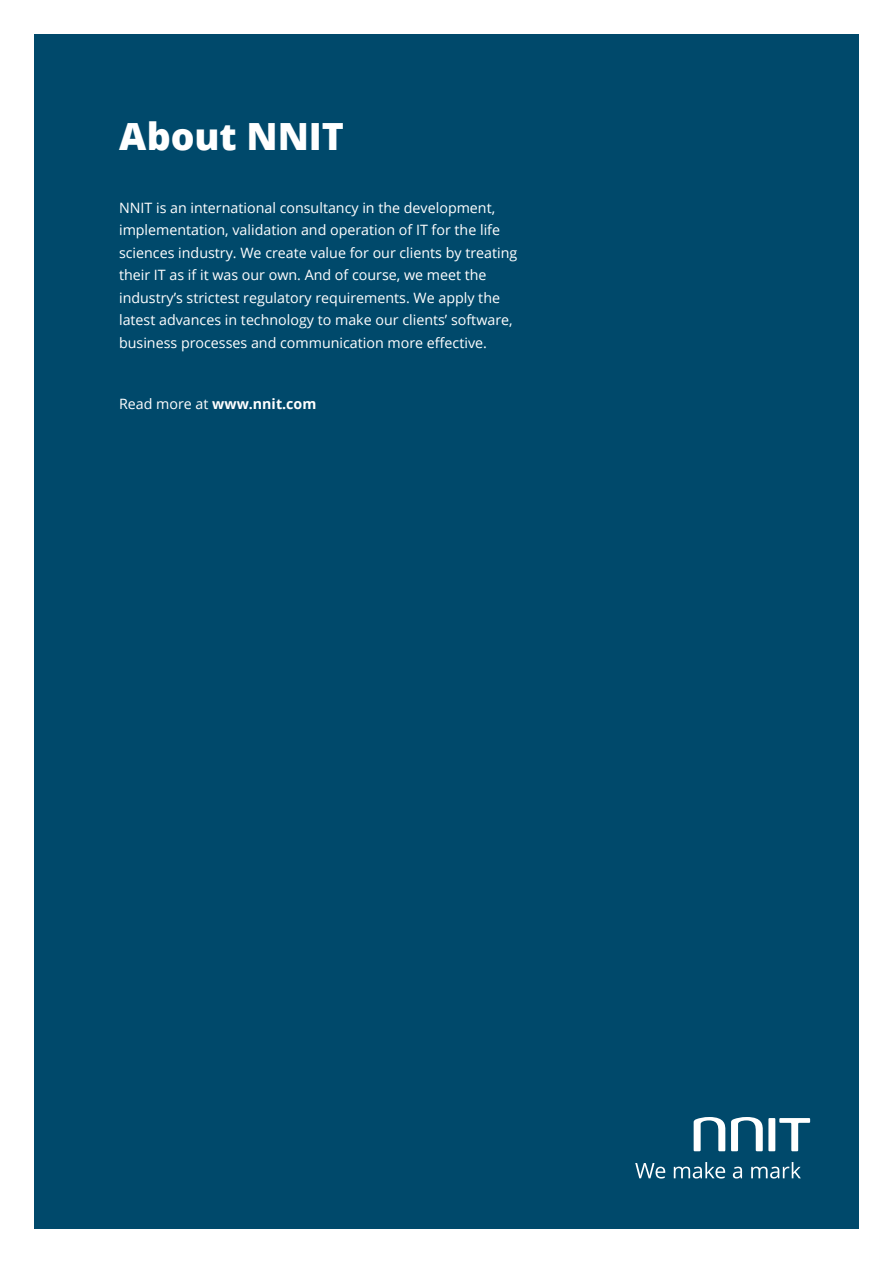
<style>
.page{position:relative;width:893px;height:1263px;background:#fff}
.page>*{position:absolute;margin:0;border:0;box-sizing:border-box;transform-origin:0 0}
.t1{font:800 37.5px "Open Sans";color:#fff}
.t2{font:14.25px/22.5px "Open Sans";color:#fff}
.t3{font:700 14.25px "Open Sans";color:#fff}
.s1{font-weight:400}
</style>
<div class="page">
<div style="left:34px;top:34px;width:825px;height:1195px;background:#00496b"></div>
<svg style="left:694px;top:1117px;width:31px;height:34px"></svg>
<svg style="left:731px;top:1117px;width:32px;height:34px"></svg>
<div style="left:768px;top:1118px;width:7px;height:33px;background:#fff"></div>
<svg style="left:779px;top:1118px;width:31px;height:33px"></svg>
<svg style="left:635px;top:1163px;width:30px;height:15px"></svg>
<svg style="left:674px;top:1162px;width:51px;height:16px"></svg>
<svg style="left:733px;top:1167px;width:9px;height:11px"></svg>
<svg style="left:751px;top:1162px;width:50px;height:16px"></svg>
<h1 class="t1" style="left:119px;top:108px;width:226px">About NNIT</h1>
<p class="t2" style="left:119px;top:196px;width:400px">NNIT is an international consultancy in the development, implementation, validation and operation of IT for the life sciences industry. We create value for our clients by treating their IT as if it was our own. And of course, we meet the industry’s strictest regulatory requirements. We apply the latest advances in technology to make our clients’ software, business processes and communication more effective.</p>
<p class="t3" style="left:119px;top:393px;width:199px"><span class="s1">Read more at</span> www.nnit.com</p>
</div>
